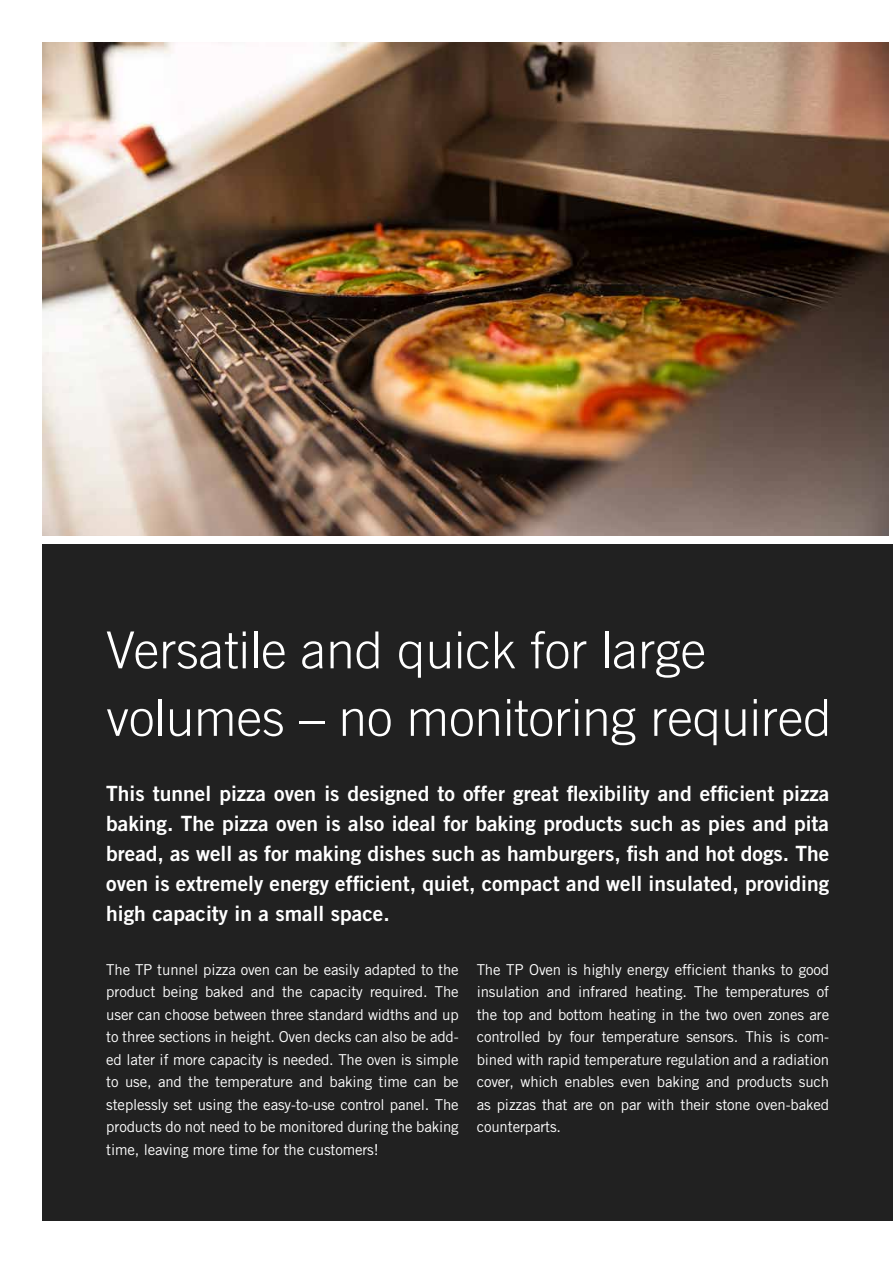
<style>
.page{position:relative;width:893px;height:1263px;background:#fff}
.page>*{position:absolute;margin:0;border:0;box-sizing:border-box;transform-origin:0 0}
.t1{font:300 51px/67.5px "Trade Gothic LT Std";color:#fff}
.t2{font:21px/30px "Trade Gothic LT Std Bd 2";color:#fff;text-align:justify}
.t3{font:15px/22.5px "Trade Gothic LT Std";letter-spacing:-.01em;color:#fff;text-align:justify}
</style>
<div class="page">
<div style="left:43px;top:544px;width:850px;height:676px;background:#212121"></div>
<img style="left:43px;top:43px;width:846px;height:493px">
<h1 class="t1" style="left:106px;top:616px;width:727px">Versatile and quick for large volumes – no monitoring required</h1>
<p class="t2" style="left:106px;top:778px;width:724px">This tunnel pizza oven is designed to offer great flexibility and efficient pizza baking. The pizza oven is also ideal for baking products such as pies and pita bread, as well as for making dishes such as hamburgers, fish and hot dogs. The oven is extremely energy efficient, quiet, compact and well insulated, providing high capacity in a small space.</p>
<p class="t3" style="left:477px;top:958px;width:354px">The TP Oven is highly energy efficient thanks to good insulation and infrared heating. The temperatures of the top and bottom heating in the two oven zones are controlled by four temperature sensors. This is com&shy;bined with rapid temperature regulation and a radiation cover, which enables even baking and products such as pizzas that are on par with their stone oven-baked counterparts.</p>
<p class="t3" style="left:106px;top:958px;width:354px">The TP tunnel pizza oven can be easily adapted to the product being baked and the capacity required. The user can choose between three standard widths and up to three sections in height. Oven decks can also be add&shy;ed later if more capacity is needed. The oven is simple to use, and the temperature and baking time can be steplessly set using the easy-to-use control panel. The products do not need to be monitored during the baking time, leaving more time for the customers!</p>
</div>
